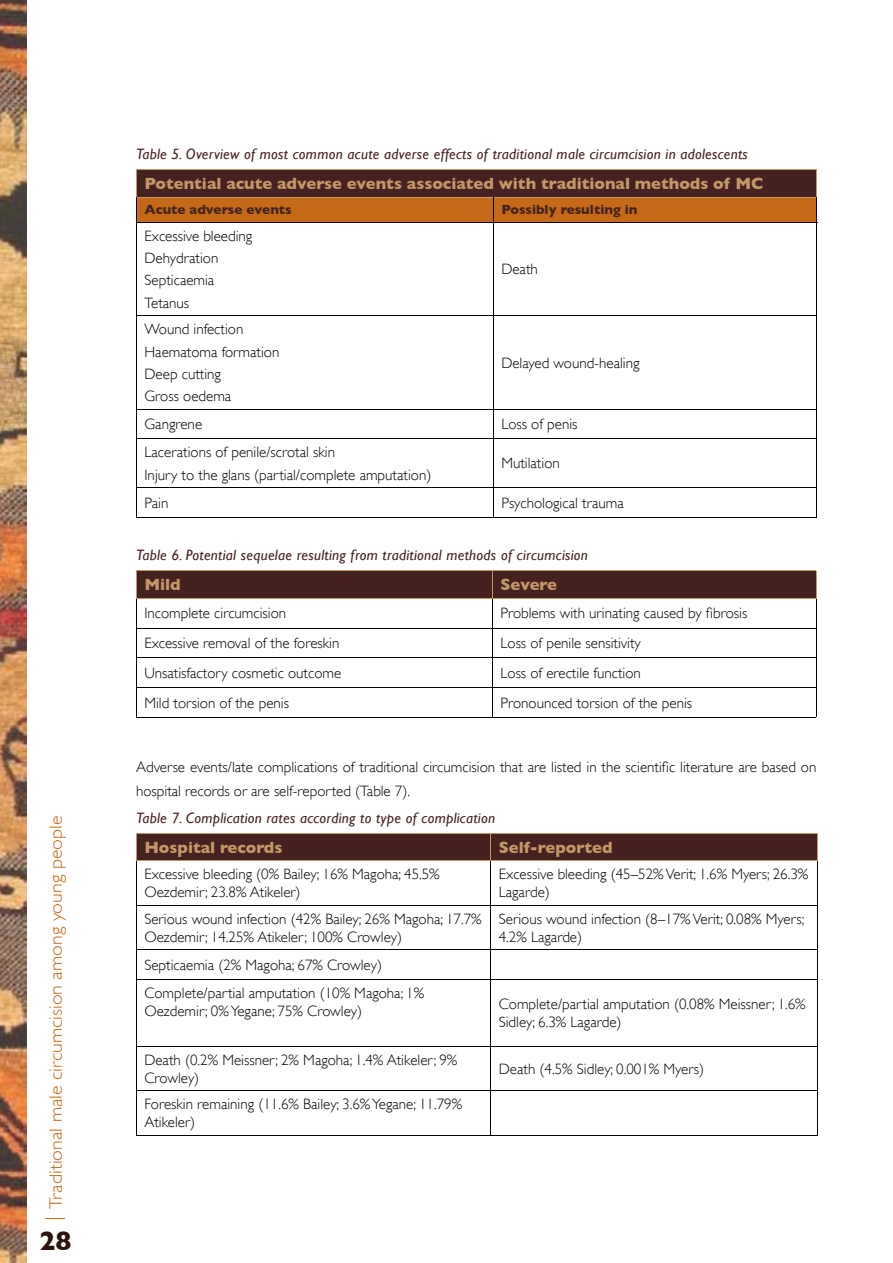
<style>
.page{position:relative;width:893px;height:1263px;background:#fff}
.page>*{position:absolute;margin:0;border:0;box-sizing:border-box;transform-origin:0 0}
.t1{font:700 27px "Gill Sans";color:#2b140e}
.t2{font:300 18px "Gill Sans";color:#c56918;scale:1.1 1}
.t3{font:700 16.5px "Gill Sans";color:#c39868}
.t4{font:300 15px/22.2px "Gill Sans";color:#000}
.t5{font:italic 15px "Gill Sans";letter-spacing:.02em;color:#45221f}
.t6{font:700 13.5px "Gill Sans";color:#45221f}
</style>
<div class="page">
<svg style="left:46px;top:1218px;width:19px;height:1px"></svg>
<img style="left:0;top:0;width:26px;height:1263px">
<hr style="left:493px;top:223px;width:1px;height:93px;background:#000">
<hr style="left:136px;top:316px;width:357px;height:1px;background:#000">
<hr style="left:493px;top:316px;width:324px;height:1px;background:#000">
<hr style="left:493px;top:316px;width:1px;height:93px;background:#000">
<hr style="left:136px;top:409px;width:357px;height:1px;background:#000">
<hr style="left:493px;top:409px;width:324px;height:1px;background:#000">
<hr style="left:493px;top:409px;width:1px;height:30px;background:#000">
<hr style="left:136px;top:439px;width:357px;height:1px;background:#000">
<hr style="left:493px;top:439px;width:324px;height:1px;background:#000">
<hr style="left:493px;top:439px;width:1px;height:48px;background:#000">
<hr style="left:136px;top:487px;width:357px;height:1px;background:#000">
<hr style="left:493px;top:487px;width:324px;height:1px;background:#000">
<svg style="left:493px;top:488px;width:1px;height:29px"></svg>
<hr style="left:136px;top:223px;width:1px;height:93px;background:#000">
<hr style="left:817px;top:223px;width:1px;height:93px;background:#000">
<hr style="left:136px;top:316px;width:1px;height:93px;background:#000">
<hr style="left:817px;top:316px;width:1px;height:93px;background:#000">
<hr style="left:136px;top:409px;width:1px;height:30px;background:#000">
<hr style="left:817px;top:409px;width:1px;height:30px;background:#000">
<hr style="left:136px;top:439px;width:1px;height:48px;background:#000">
<hr style="left:817px;top:439px;width:1px;height:48px;background:#000">
<svg style="left:136px;top:488px;width:1px;height:29px"></svg>
<hr style="left:136px;top:517px;width:357px;height:1px;background:#000">
<hr style="left:493px;top:517px;width:324px;height:1px;background:#000">
<hr style="left:136px;top:169px;width:357px;height:1px;background:#c39868">
<hr style="left:493px;top:169px;width:324px;height:1px;background:#c39868">
<svg style="left:136px;top:170px;width:682px;height:53px;background:#82451d"></svg>
<hr style="left:136px;top:222px;width:357px;height:1px;background:#000">
<hr style="left:493px;top:222px;width:324px;height:1px;background:#000">
<hr style="left:492px;top:598px;width:1px;height:30px;background:#000">
<hr style="left:136px;top:628px;width:356px;height:1px;background:#000">
<hr style="left:492px;top:628px;width:324px;height:1px;background:#000">
<hr style="left:492px;top:628px;width:1px;height:30px;background:#000">
<hr style="left:136px;top:658px;width:356px;height:1px;background:#000">
<hr style="left:492px;top:658px;width:324px;height:1px;background:#000">
<hr style="left:136px;top:687px;width:356px;height:1px;background:#000">
<hr style="left:492px;top:687px;width:324px;height:1px;background:#000">
<svg style="left:492px;top:659px;width:1px;height:58px"></svg>
<hr style="left:136px;top:598px;width:1px;height:30px;background:#000">
<hr style="left:816px;top:598px;width:1px;height:30px;background:#000">
<hr style="left:136px;top:628px;width:1px;height:30px;background:#000">
<hr style="left:816px;top:628px;width:1px;height:30px;background:#000">
<svg style="left:136px;top:659px;width:1px;height:58px"></svg>
<svg style="left:816px;top:658px;width:1px;height:59px"></svg>
<hr style="left:136px;top:717px;width:356px;height:1px;background:#000">
<hr style="left:492px;top:717px;width:324px;height:1px;background:#000">
<div style="left:136px;top:571px;width:681px;height:27px;background:#45221f"></div>
<hr style="left:136px;top:598px;width:356px;height:1px;background:#c39868">
<hr style="left:492px;top:598px;width:324px;height:1px;background:#c39868">
<hr style="left:490px;top:861px;width:1px;height:44px;background:#000">
<hr style="left:136px;top:905px;width:355px;height:1px;background:#000">
<hr style="left:491px;top:905px;width:327px;height:1px;background:#000">
<hr style="left:490px;top:905px;width:1px;height:45px;background:#000">
<hr style="left:136px;top:950px;width:355px;height:1px;background:#000">
<hr style="left:491px;top:950px;width:327px;height:1px;background:#000">
<svg style="left:490px;top:951px;width:1px;height:28px"></svg>
<hr style="left:136px;top:979px;width:355px;height:1px;background:#000">
<hr style="left:491px;top:979px;width:327px;height:1px;background:#000">
<hr style="left:490px;top:980px;width:1px;height:66px;background:#000">
<hr style="left:136px;top:1046px;width:355px;height:1px;background:#000">
<hr style="left:491px;top:1046px;width:327px;height:1px;background:#000">
<hr style="left:490px;top:1046px;width:1px;height:45px;background:#000">
<hr style="left:136px;top:1091px;width:355px;height:1px;background:#000">
<hr style="left:491px;top:1091px;width:327px;height:1px;background:#000">
<hr style="left:490px;top:1091px;width:1px;height:44px;background:#000">
<hr style="left:136px;top:861px;width:1px;height:44px;background:#000">
<hr style="left:817px;top:861px;width:1px;height:44px;background:#000">
<hr style="left:136px;top:905px;width:1px;height:45px;background:#000">
<hr style="left:817px;top:905px;width:1px;height:45px;background:#000">
<svg style="left:136px;top:951px;width:1px;height:28px"></svg>
<svg style="left:817px;top:951px;width:1px;height:28px"></svg>
<hr style="left:136px;top:980px;width:1px;height:66px;background:#000">
<hr style="left:817px;top:980px;width:1px;height:66px;background:#000">
<hr style="left:136px;top:1046px;width:1px;height:45px;background:#000">
<hr style="left:817px;top:1046px;width:1px;height:45px;background:#000">
<hr style="left:136px;top:1091px;width:1px;height:44px;background:#000">
<hr style="left:817px;top:1091px;width:1px;height:44px;background:#000">
<hr style="left:136px;top:1135px;width:355px;height:1px;background:#000">
<hr style="left:491px;top:1135px;width:327px;height:1px;background:#000">
<div style="left:136px;top:833px;width:682px;height:27px;background:#45221f"></div>
<hr style="left:136px;top:860px;width:355px;height:1px;background:#c39868">
<hr style="left:491px;top:860px;width:327px;height:1px;background:#c39868">
<p class="t2" style="left:45px;top:1209px;width:359px;rotate:-90deg">Traditional male circumcision among young people</p>
<h1 class="t1" style="left:39px;top:1224px;width:34px">28</h1>
<p class="t5" style="left:136px;top:146px;width:613px">Table 5. Overview of most common acute adverse effects of traditional male circumcision in adolescents</p>
<p class="t3" style="left:145px;top:174px;width:620px">Potential acute adverse events associated with traditional methods of MC</p>
<p class="t6" style="left:145px;top:202px;width:149px">Acute adverse events</p>
<p class="t6" style="left:501px;top:202px;width:138px">Possibly resulting in</p>
<p class="t4" style="left:145px;top:225px;width:109px">Excessive bleeding<br>Dehydration<br>Septicaemia<br>Tetanus</p>
<p class="t4" style="left:501px;top:258px;width:38px">Death</p>
<p class="t4" style="left:145px;top:318px;width:136px">Wound infection<br>Haematoma formation<br>Deep cutting<br>Gross oedema</p>
<p class="t4" style="left:501px;top:351px;width:140px">Delayed wound-healing</p>
<p class="t4" style="left:145px;top:413px;width:59px">Gangrene</p>
<p class="t4" style="left:501px;top:413px;width:78px">Loss of penis</p>
<p class="t4" style="left:145px;top:441px;width:288px">Lacerations of penile/scrotal skin<br>Injury to the glans (partial/complete amputation)</p>
<p class="t4" style="left:501px;top:452px;width:60px">Mutilation</p>
<p class="t4" style="left:145px;top:492px;width:25px">Pain</p>
<p class="t4" style="left:501px;top:492px;width:124px">Psychological trauma</p>
<p class="t5" style="left:136px;top:547px;width:453px">Table 6. Potential sequelae resulting from traditional methods of circumcision</p>
<p class="t3" style="left:144px;top:575px;width:38px">Mild</p>
<p class="t3" style="left:500px;top:575px;width:58px">Severe</p>
<p class="t4" style="left:144px;top:602px;width:143px">Incomplete circumcision</p>
<p class="t4" style="left:500px;top:602px;width:248px">Problems with urinating caused by fibrosis</p>
<p class="t4" style="left:144px;top:632px;width:197px">Excessive removal of the foreskin</p>
<p class="t4" style="left:500px;top:632px;width:142px">Loss of penile sensitivity</p>
<p class="t4" style="left:144px;top:662px;width:198px">Unsatisfactory cosmetic outcome</p>
<p class="t4" style="left:500px;top:662px;width:142px">Loss of erectile function</p>
<p class="t4" style="left:144px;top:691px;width:146px">Mild torsion of the penis</p>
<p class="t4" style="left:500px;top:691px;width:193px">Pronounced torsion of the penis</p>
<p class="t4" style="left:136px;top:755px;width:682px;line-height:24px">Adverse events/late complications of traditional circumcision that are listed in the scientific literature are based on hospital records or are self-reported (Table 7).</p>
<p class="t5" style="left:136px;top:809px;width:360px">Table 7. Complication rates according to type of complication</p>
<p class="t3" style="left:144px;top:837px;width:140px">Hospital records</p>
<p class="t3" style="left:499px;top:837px;width:115px">Self-reported</p>
<p class="t4" style="left:144px;top:865px;width:297px;line-height:18px">Excessive bleeding (0% Bailey; 16% Magoha; 45.5%<br>Oezdemir; 23.8% Atikeler)</p>
<p class="t4" style="left:499px;top:865px;width:311px;line-height:18px">Excessive bleeding (45–52% Verit; 1.6% Myers; 26.3%<br>Lagarde)</p>
<p class="t4" style="left:144px;top:910px;width:339px;line-height:18px">Serious wound infection (42% Bailey; 26% Magoha; 17.7%<br>Oezdemir; 14.25% Atikeler; 100% Crowley)</p>
<p class="t4" style="left:499px;top:910px;width:307px;line-height:18px">Serious wound infection (8–17% Verit; 0.08% Myers;<br>4.2% Lagarde)</p>
<p class="t4" style="left:144px;top:951px;width:281px;line-height:28.2px">Septicaemia (2% Magoha; 67% Crowley)<br>Complete/partial amputation (10% Magoha; 1%</p>
<p class="t4" style="left:144px;top:1000px;width:219px">Oezdemir; 0% Yegane; 75% Crowley)</p>
<p class="t4" style="left:499px;top:995px;width:308px;line-height:18px">Complete/partial amputation (0.08% Meissner; 1.6%<br>Sidley; 6.3% Lagarde)</p>
<p class="t4" style="left:144px;top:1051px;width:315px;line-height:18px">Death (0.2% Meissner; 2% Magoha; 1.4% Atikeler; 9%<br>Crowley)</p>
<p class="t4" style="left:499px;top:1058px;width:207px">Death (4.5% Sidley; 0.001% Myers)</p>
<p class="t4" style="left:144px;top:1095px;width:319px;line-height:18px">Foreskin remaining (11.6% Bailey; 3.6% Yegane; 11.79%<br>Atikeler)</p>
</div>
